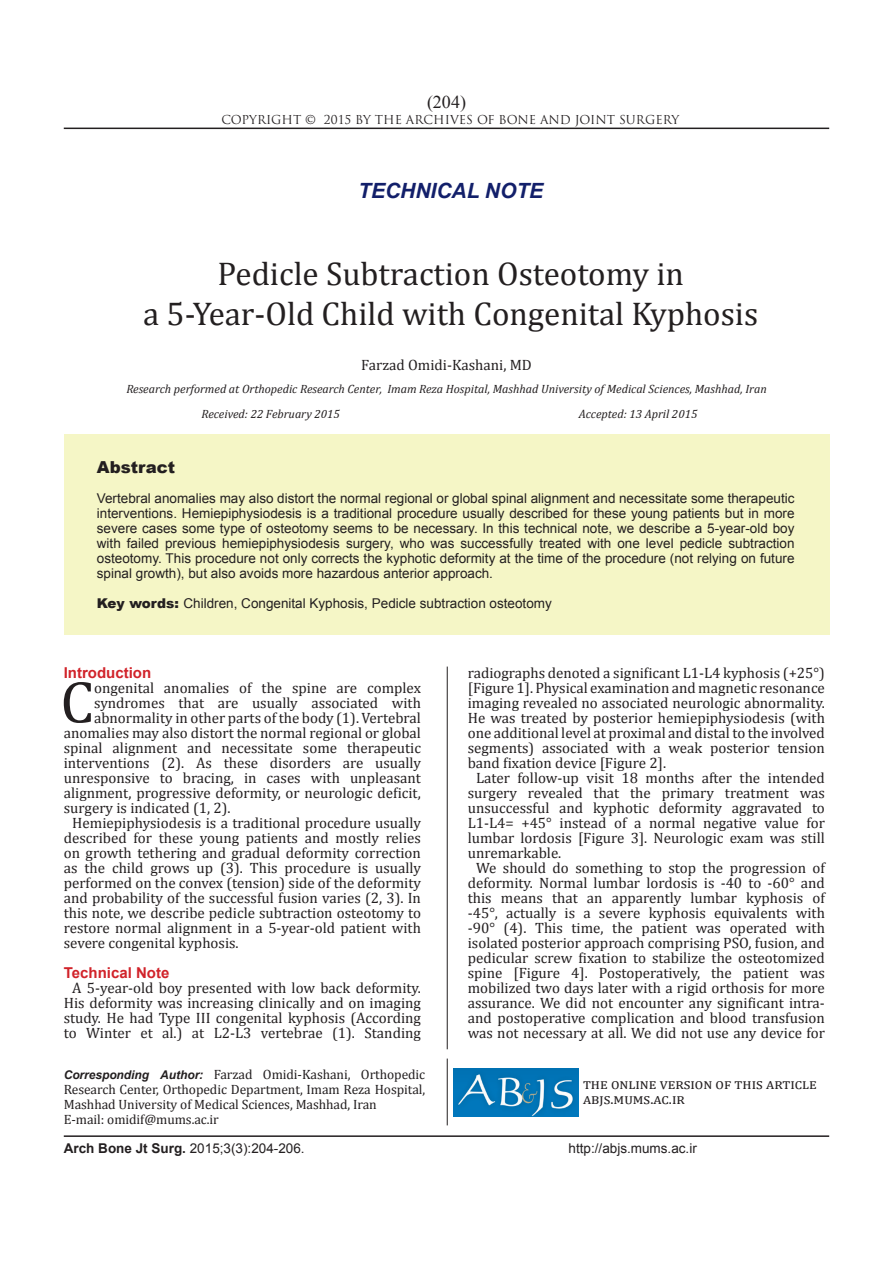
<style>
.page{position:relative;width:893px;height:1263px;background:#fff}
.page>*{position:absolute;margin:0;border:0;box-sizing:border-box;transform-origin:0 0}
.t1{font:60px "Cambria";color:#231f20}
.t2{font:33px/39.6px "Cambria";color:#231f20;text-align:center}
.t3{font:italic 700 21px "Arial";color:#121f6a}
.t4{font:18px "Times New Roman";color:#231f20}
.t5{font:900 16.5px "Arial";color:#231f20}
.t6{font:15px/15px "Cambria";color:#231f20;text-align:center}
.t7{font:15px/15px "Cambria";letter-spacing:.05em;color:#231f20}
.t8{font:700 15px "Arial";color:#d1232a}
.t9{font:13.5px/15px "Arial";color:#231f20;text-align:justify}
.t10{font:13.5px/15px "Cambria";letter-spacing:-.005em;color:#231f20}
.t11{font:italic 12px "Cambria";color:#231f20}
.t12{font:12px "Trajan Pro";color:#231f20}
.s1{font-weight:900}
.s2{font-family:"Arial";font-weight:700;font-style:italic;font-size:12px}
.s3{font-weight:700}
</style>
<div class="page">
<hr style="left:64px;top:128px;width:765px;height:1px;background:#231f20">
<hr style="left:64px;top:1135px;width:765px;height:2px;background:#231f20">
<hr style="left:447px;top:1058px;width:1px;height:67px;background:#231f20">
<img style="left:454px;top:1068px;width:125px;height:48px">
<div style="left:64px;top:434px;width:765px;height:200px;background:#f5f6c6"></div>
<hr style="left:447px;top:666px;width:1px;height:383px;background:#231f20">
<p class="t4" style="left:427px;top:90px;width:40px">)204(</p>
<p class="t12" style="left:221px;top:112px;width:460px">COPYRIGHT © 2015 BY THE ARCHIVES OF BONE AND JOINT SURGERY</p>
<h3 class="t3" style="left:358px;top:177px;width:187px">TECHNICAL NOTE</h3>
<h2 class="t2" style="left:143px;top:254px;width:617px">Pedicle Subtraction Osteotomy in<br>a 5-Year-Old Child with Congenital Kyphosis</h2>
<p class="t6" style="left:361px;top:358px;width:172px">Farzad Omidi-Kashani, MD</p>
<p class="t11" style="left:126px;top:381px;width:642px">Research performed at Orthopedic Research Center, Imam Reza Hospital, Mashhad University of Medical Sciences, Mashhad, Iran</p>
<p class="t11" style="left:202px;top:405px;width:140px">Received: 22 February 2015</p>
<p class="t11" style="left:579px;top:405px;width:120px">Accepted: 13 April 2015</p>
<p class="t5" style="left:97px;top:455px;width:80px">Abstract</p>
<p class="t9" style="left:97px;top:491px;width:699px">Vertebral anomalies may also distort the normal regional or global spinal alignment and necessitate some therapeutic interventions. Hemiepiphysiodesis is a traditional procedure usually described for these young patients but in more severe cases some type of osteotomy seems to be necessary. In this technical note, we describe a 5-year-old boy with failed previous hemiepiphysiodesis surgery, who was successfully treated with one level pedicle subtraction osteotomy. This procedure not only corrects the kyphotic deformity at the time of the procedure (not relying on future spinal growth), but also avoids more hazardous anterior approach.</p>
<p class="t9" style="left:97px;top:596px;width:457px"><span class="s1">Key words:</span> Children, Congenital Kyphosis, Pedicle subtraction osteotomy</p>
<p class="t8" style="left:64px;top:662px;width:89px">Introduction</p>
<h1 class="t1" style="left:60px;top:667px;width:35px">C</h1>
<p class="t6" style="left:94px;top:680px;width:328px">ongenital anomalies of the spine are complex</p>
<p class="t6" style="left:94px;top:695px;width:328px">syndromes that are usually associated with</p>
<p class="t6" style="left:94px;top:710px;width:328px">abnormality in other parts of the body (1). Vertebral</p>
<p class="t6" style="left:64px;top:725px;width:359px">anomalies may also distort the normal regional or global</p>
<p class="t6" style="left:64px;top:740px;width:359px">spinal alignment and necessitate some therapeutic</p>
<p class="t6" style="left:64px;top:755px;width:359px">interventions (2). As these disorders are usually</p>
<p class="t6" style="left:64px;top:770px;width:359px">unresponsive to bracing, in cases with unpleasant</p>
<p class="t6" style="left:64px;top:785px;width:359px">alignment, progressive deformity, or neurologic deficit,</p>
<p class="t6" style="left:64px;top:800px;width:168px">surgery is indicated (1, 2).</p>
<p class="t6" style="left:72px;top:815px;width:350px">Hemiepiphysiodesis is a traditional procedure usually</p>
<p class="t6" style="left:64px;top:830px;width:359px">described for these young patients and mostly relies</p>
<p class="t6" style="left:64px;top:845px;width:359px">on growth tethering and gradual deformity correction</p>
<p class="t6" style="left:64px;top:860px;width:359px">as the child grows up (3). This procedure is usually</p>
<p class="t6" style="left:64px;top:875px;width:359px">performed on the convex (tension) side of the deformity</p>
<p class="t6" style="left:64px;top:890px;width:359px">and probability of the successful fusion varies (2, 3). In</p>
<p class="t6" style="left:64px;top:905px;width:359px">this note, we describe pedicle subtraction osteotomy to</p>
<p class="t6" style="left:64px;top:920px;width:359px">restore normal alignment in a 5-year-old patient with</p>
<p class="t6" style="left:64px;top:935px;width:176px">severe congenital kyphosis.</p>
<p class="t8" style="left:64px;top:962px;width:107px">Technical Note</p>
<p class="t6" style="left:64px;top:980px;width:359px">A 5-year-old boy presented with low back deformity.<br>His deformity was increasing clinically and on imaging study. He had Type III congenital kyphosis (According to Winter et al.) at L2-L3 vertebrae (1). Standing</p>
<p class="t10" style="left:64px;top:1067px;width:363px"><span class="s2">Corresponding Author:</span> Farzad Omidi-Kashani, Orthopedic Research Center, Orthopedic Department, Imam Reza Hospital, Mashhad University of Medical Sciences, Mashhad, Iran<br>E-mail: omidif@mums.ac.ir</p>
<p class="t6" style="left:468px;top:665px;width:359px">radiographs denoted a significant L1-L4 kyphosis (+25°)</p>
<p class="t6" style="left:468px;top:680px;width:359px">[Figure 1]. Physical examination and magnetic resonance</p>
<p class="t6" style="left:468px;top:695px;width:359px">imaging revealed no associated neurologic abnormality.</p>
<p class="t6" style="left:468px;top:710px;width:359px">He was treated by posterior hemiepiphysiodesis (with</p>
<p class="t6" style="left:468px;top:725px;width:359px">one additional level at proximal and distal to the involved</p>
<p class="t6" style="left:468px;top:740px;width:359px">segments) associated with a weak posterior tension</p>
<p class="t6" style="left:468px;top:755px;width:200px">band fixation device [Figure 2].</p>
<p class="t6" style="left:476px;top:770px;width:350px">Later follow-up visit 18 months after the intended</p>
<p class="t6" style="left:468px;top:785px;width:359px">surgery revealed that the primary treatment was</p>
<p class="t6" style="left:468px;top:800px;width:359px">unsuccessful and kyphotic deformity aggravated to</p>
<p class="t6" style="left:468px;top:815px;width:359px">L1-L4= +45° instead of a normal negative value for</p>
<p class="t6" style="left:468px;top:830px;width:359px">lumbar lordosis [Figure 3]. Neurologic exam was still</p>
<p class="t6" style="left:468px;top:845px;width:95px">unremarkable.</p>
<p class="t6" style="left:476px;top:860px;width:350px">We should do something to stop the progression of</p>
<p class="t6" style="left:468px;top:875px;width:359px">deformity. Normal lumbar lordosis is -40 to -60° and</p>
<p class="t6" style="left:468px;top:890px;width:359px">this means that an apparently lumbar kyphosis of</p>
<p class="t6" style="left:468px;top:905px;width:359px">-45°, actually is a severe kyphosis equivalents with</p>
<p class="t6" style="left:468px;top:920px;width:359px">-90° (4). This time, the patient was operated with</p>
<p class="t6" style="left:468px;top:935px;width:359px">isolated posterior approach comprising PSO, fusion, and</p>
<p class="t6" style="left:468px;top:950px;width:359px">pedicular screw fixation to stabilize the osteotomized</p>
<p class="t6" style="left:468px;top:965px;width:359px">spine [Figure 4]. Postoperatively, the patient was</p>
<p class="t6" style="left:468px;top:980px;width:359px">mobilized two days later with a rigid orthosis for more</p>
<p class="t6" style="left:468px;top:995px;width:359px">assurance. We did not encounter any significant intra-</p>
<p class="t6" style="left:468px;top:1010px;width:359px">and postoperative complication and blood transfusion</p>
<p class="t6" style="left:468px;top:1025px;width:359px">was not necessary at all. We did not use any device for</p>
<p class="t7" style="left:583px;top:1076px;width:235px">the online version of this article abjs.mums.ac.ir</p>
<p class="t9" style="left:64px;top:1140px;width:242px"><span class="s3">Arch Bone Jt Surg.</span> 2015;3(3):204-206.</p>
<p class="t9" style="left:569px;top:1140px;width:130px">http://abjs.mums.ac.ir</p>
</div>
